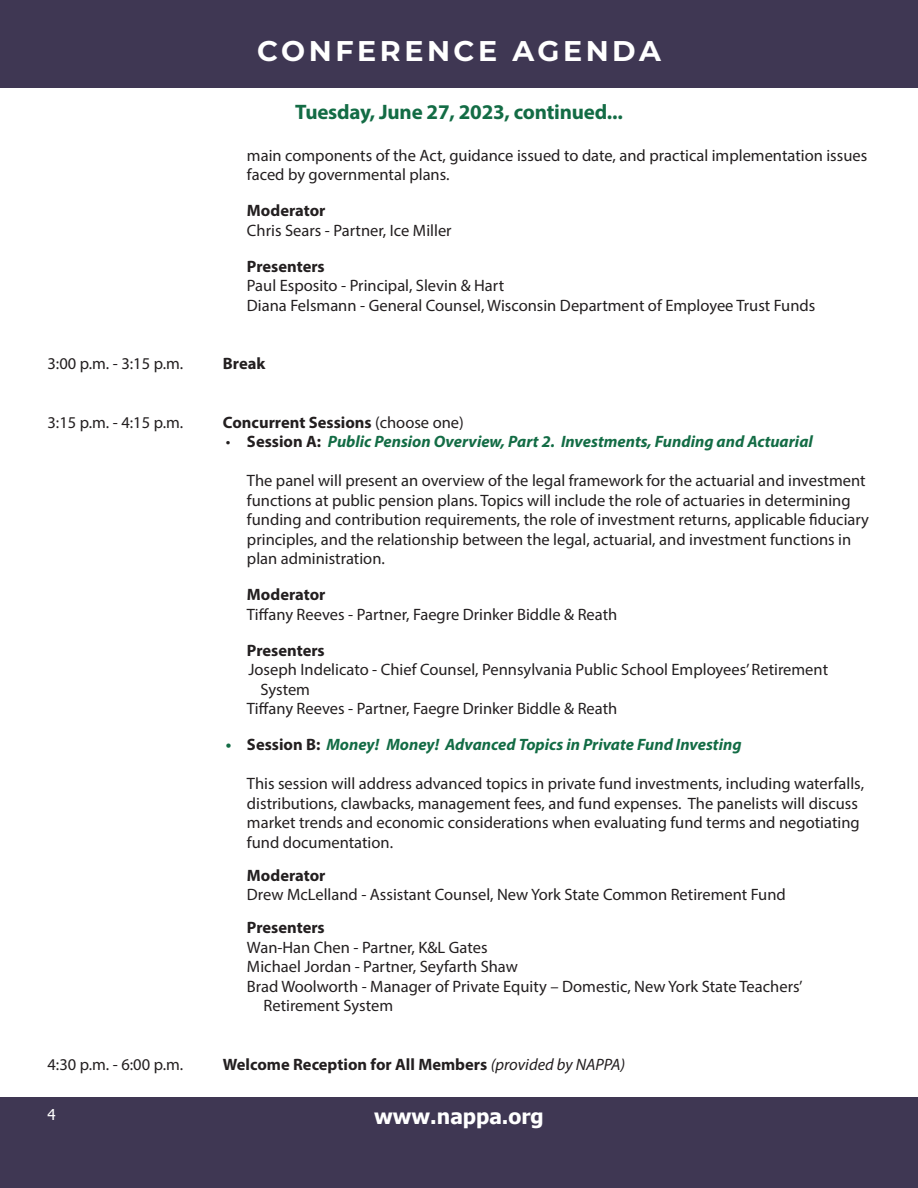
<style>
.page{position:relative;width:918px;height:1188px;background:#fff}
.page>*{position:absolute;margin:0;border:0;box-sizing:border-box;transform-origin:0 0}
.t1{font:700 28.5px "Montserrat";letter-spacing:.125em;color:#fff}
.t2{font:700 21px "Myriad Pro";letter-spacing:-.01em;color:#136c45}
.t3{font:700 21px "Tahoma";color:#fff}
.t4{font:16.5px/19.5px "Myriad Pro";color:#231f20}
.t5{font:italic 700 16.5px "Myriad Pro";color:#136c45}
.t6{font:700 16.5px "Myriad Pro";color:#231f20}
.t7{font:15px "Tahoma";color:#fff}
.s1{font-weight:700}
.s2{font-weight:400}
.s3{font-weight:400;font-style:normal;color:#231f20}
.s4{font-style:normal;color:#231f20}
.s5{font-weight:400;font-style:italic}
</style>
<div class="page">
<div style="left:0;top:1097px;width:918px;height:91px;background:#3f3753"></div>
<div style="left:0;top:0;width:918px;height:87px;background:#3f3753"></div>
<p class="t1" style="left:257px;top:30px;width:405px">CONFERENCE AGENDA</p>
<p class="t2" style="left:295px;top:99px;width:329px">Tuesday, June 27, 2023, continued...</p>
<p class="t4" style="left:247px;top:145px;width:622px">main components of the Act, guidance issued to date, and practical implementation issues faced by governmental plans.</p>
<p class="t4" style="left:247px;top:201px;width:206px"><span class="s1">Moderator<br></span>Chris Sears - Partner, Ice Miller</p>
<p class="t4" style="left:247px;top:256px;width:570px"><span class="s1">Presenters<br></span>Paul Esposito - Principal, Slevin &amp; Hart<br>Diana Felsmann - General Counsel, Wisconsin Department of Employee Trust Funds</p>
<p class="t4" style="left:47px;top:354px;width:137px">3:00 p.m. - 3:15 p.m.</p>
<p class="t6" style="left:223px;top:353px;width:44px">Break</p>
<p class="t4" style="left:47px;top:412px;width:137px">3:15 p.m. - 4:15 p.m.</p>
<p class="t6" style="left:223px;top:412px;width:242px">Concurrent Sessions <span class="s2">(choose one)</span></p>
<p class="t5" style="left:226px;top:431px;width:588px"><span class="s3">•</span> <span class="s4">Session A:</span> Public Pension Overview, Part 2. Investments, Funding and Actuarial</p>
<p class="t4" style="left:247px;top:471px;width:624px">The panel will present an overview of the legal framework for the actuarial and investment functions at public pension plans. Topics will include the role of actuaries in determining funding and contribution requirements, the role of investment returns, applicable fiduciary principles, and the relationship between the legal, actuarial, and investment functions in plan administration.</p>
<p class="t4" style="left:247px;top:585px;width:372px"><span class="s1">Moderator<br></span>Tiffany Reeves - Partner, Faegre Drinker Biddle &amp; Reath</p>
<p class="t6" style="left:247px;top:640px;width:79px">Presenters</p>
<p class="t4" style="left:248px;top:660px;width:581px">Joseph Indelicato - Chief Counsel, Pennsylvania Public School Employees’ Retirement</p>
<p class="t4" style="left:260px;top:679px;width:51px">System</p>
<p class="t4" style="left:247px;top:699px;width:372px">Tiffany Reeves - Partner, Faegre Drinker Biddle &amp; Reath</p>
<p class="t5" style="left:226px;top:734px;width:517px">• <span class="s4">Session B:</span> Money! Money! Advanced Topics in Private Fund Investing</p>
<p class="t4" style="left:247px;top:774px;width:619px">This session will address advanced topics in private fund investments, including waterfalls, distributions, clawbacks, management fees, and fund expenses. The panelists will discuss market trends and economic considerations when evaluating fund terms and negotiating fund documentation.</p>
<p class="t4" style="left:247px;top:865px;width:540px"><span class="s1">Moderator<br></span>Drew McLelland - Assistant Counsel, New York State Common Retirement Fund</p>
<p class="t6" style="left:247px;top:917px;width:79px">Presenters</p>
<p class="t4" style="left:247px;top:937px;width:242px">Wan-Han Chen - Partner, K&amp;L Gates</p>
<p class="t4" style="left:247px;top:957px;width:272px">Michael Jordan - Partner, Seyfarth Shaw</p>
<p class="t4" style="left:247px;top:976px;width:557px">Brad Woolworth - Manager of Private Equity – Domestic, New York State Teachers’</p>
<p class="t4" style="left:263px;top:996px;width:131px">Retirement System</p>
<p class="t4" style="left:47px;top:1054px;width:137px">4:30 p.m. - 6:00 p.m.</p>
<p class="t6" style="left:223px;top:1054px;width:404px">Welcome Reception for All Members <span class="s5">(provided by NAPPA)</span></p>
<p class="t7" style="left:47px;top:1104px;width:10px">4</p>
<p class="t3" style="left:374px;top:1102px;width:171px">www.nappa.org</p>
</div>
